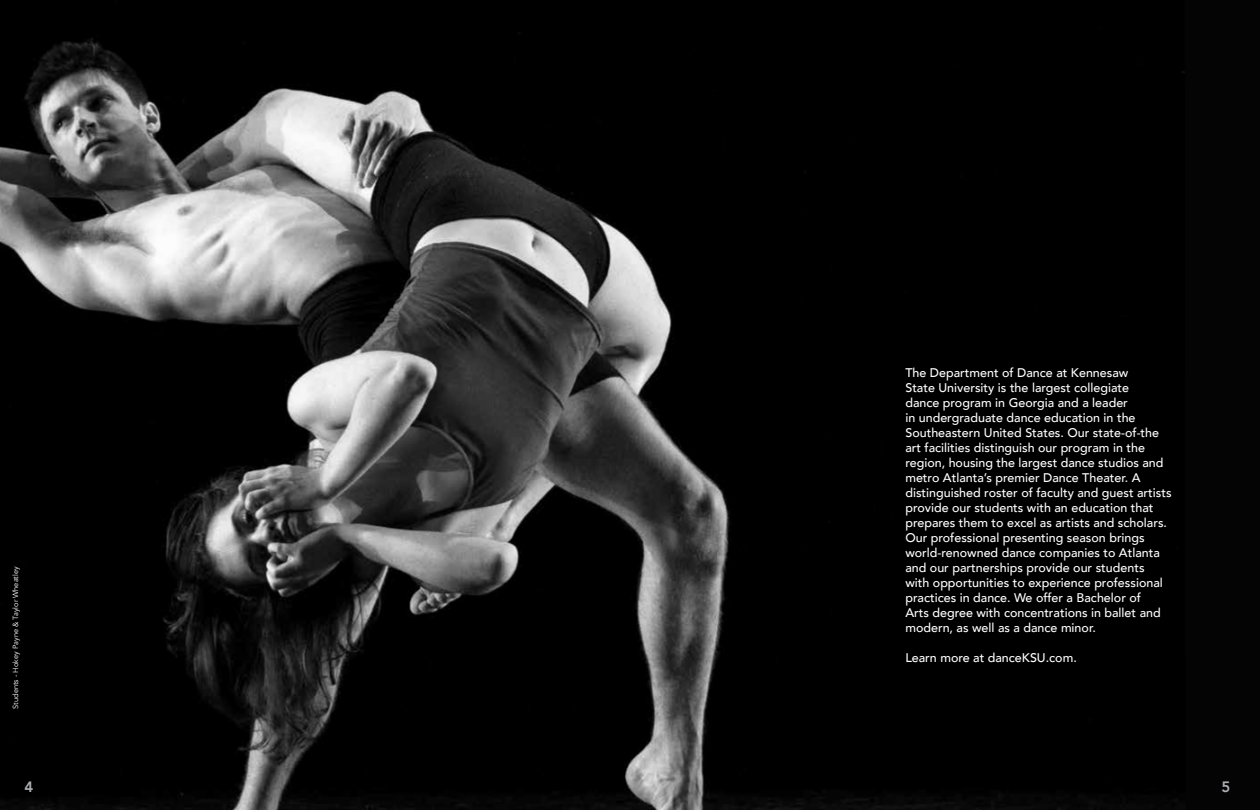
<style>
.page{position:relative;width:1260px;height:810px;background:#040404}
.page>*{position:absolute;margin:0;border:0;box-sizing:border-box;transform-origin:0 0}
.t1{font:800 15px "Avenir";color:#adafb2}
.t2{font:500 12.5px/15px "Avenir";color:#fff}
.t3{font:7.5px "Avenir";color:#fff}
</style>
<div class="page">
<img style="left:0;top:38px;width:1184px;height:772px">
<p class="t3" style="left:11px;top:709px;width:144px;rotate:-90deg">Students - Hokey Payne &amp; Taylor Wheatley</p>
<p class="t1" style="left:24px;top:776px;width:10px">4</p>
<p class="t2" style="left:905px;top:364px;width:268px">The Department of Dance at Kennesaw<br>State University is the largest collegiate<br>dance program in Georgia and a leader<br>in undergraduate dance education in the Southeastern United States. Our state-of-the art facilities distinguish our program in the region, housing the largest dance studios and metro Atlanta’s premier Dance Theater. A distinguished roster of faculty and guest artists provide our students with an education that prepares them to excel as artists and scholars.<br>Our professional presenting season brings world-renowned dance companies to Atlanta and our partnerships provide our students with opportunities to experience professional practices in dance. We offer a Bachelor of<br>Arts degree with concentrations in ballet and modern, as well as a dance minor.</p>
<p class="t2" style="left:905px;top:649px;width:173px">Learn more at danceKSU.com.</p>
<p class="t1" style="left:1221px;top:776px;width:10px">5</p>
</div>
